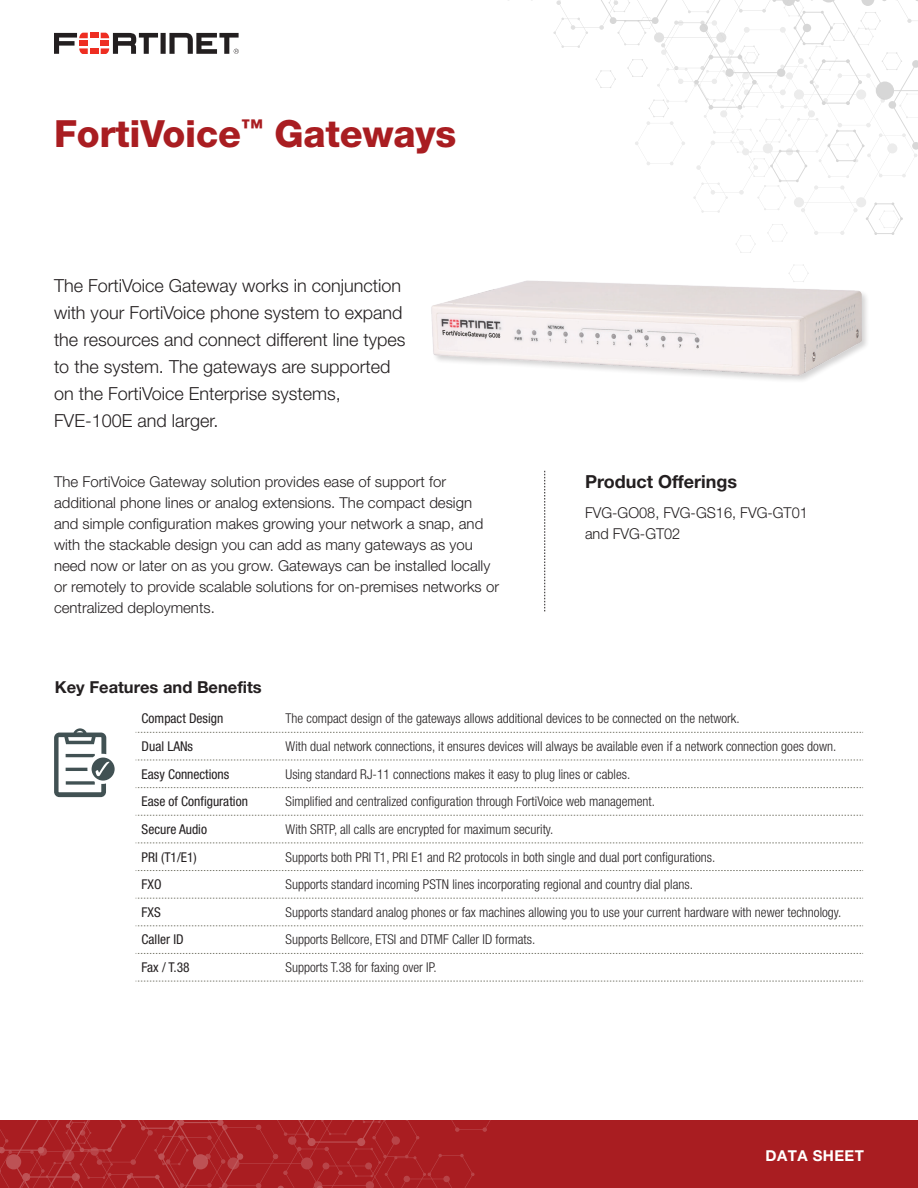
<style>
.page{position:relative;width:918px;height:1188px;background:#fff}
.page>*{position:absolute;margin:0;border:0;box-sizing:border-box;transform-origin:0 0}
.t1{font:800 37.5px "Helvetica Neue LT Std";letter-spacing:-.005em;color:#a91d21}
.t2{font:300 18px/27px "Helvetica Neue LT Pro";color:#231f20}
.t3{font:700 18px "Helvetica Neue LT Std";color:#231f20}
.t4{font:700 16.5px "Helvetica Neue LT Pro";color:#231f20}
.t5{font:300 15px/21px "Helvetica Neue LT Std";color:#231f20}
.t6{font:300 15px/21px "Helvetica Neue LT Pro";color:#231f20}
.t7{font:700 15px "Helvetica Neue LT Pro";letter-spacing:.03em;color:#fff}
.t8{font:300 condensed 13.5px "Helvetica Neue LT Pro";color:#231f20}
.t9{font:condensed 13.5px "Helvetica Neue LT Pro";color:#231f20}
</style>
<div class="page">
<svg style="left:553px;top:0;width:365px;height:253px"></svg>
<div style="left:90px;top:33px;width:8px;height:5px;background:#ee2e22"></div>
<div style="left:90px;top:48px;width:8px;height:6px;background:#ee2e22"></div>
<svg style="left:54px;top:33px;width:34px;height:21px"></svg>
<svg style="left:101px;top:33px;width:138px;height:21px"></svg>
<div style="left:0;top:1120px;width:918px;height:68px;background:#a91d21"></div>
<svg style="left:0;top:1120px;width:491px;height:68px"></svg>
<svg style="left:54px;top:728px;width:61px;height:69px"></svg>
<img style="left:431px;top:264px;width:436px;height:117px">
<svg style="left:136px;top:732px;width:727px;height:1px"></svg>
<svg style="left:136px;top:760px;width:727px;height:1px"></svg>
<svg style="left:136px;top:787px;width:727px;height:1px"></svg>
<svg style="left:136px;top:815px;width:727px;height:1px"></svg>
<svg style="left:136px;top:843px;width:727px;height:1px"></svg>
<svg style="left:136px;top:870px;width:727px;height:1px"></svg>
<svg style="left:136px;top:898px;width:727px;height:1px"></svg>
<svg style="left:136px;top:926px;width:727px;height:1px"></svg>
<svg style="left:136px;top:953px;width:727px;height:1px"></svg>
<svg style="left:136px;top:981px;width:727px;height:1px"></svg>
<svg style="left:544px;top:471px;width:1px;height:140px"></svg>
<h1 class="t1" style="left:54px;top:111px;width:404px">FortiVoice<sup>™</sup> Gateways</h1>
<p class="t2" style="left:54px;top:272px;width:353px">The FortiVoice Gateway works in conjunction with your FortiVoice phone system to expand the resources and connect different line types to the system. The gateways are supported on the FortiVoice Enterprise systems, FVE-100E and larger.</p>
<p class="t5" style="left:54px;top:471px;width:447px">The FortiVoice Gateway solution provides ease of support for additional phone lines or analog extensions. The compact design and simple configuration makes growing your network a snap, and with the stackable design you can add as many gateways as you need now or later on as you grow. Gateways can be installed locally or remotely to provide scalable solutions for on-premises networks or centralized deployments.</p>
<h2 class="t3" style="left:585px;top:471px;width:154px">Product Offerings</h2>
<p class="t6" style="left:585px;top:502px;width:224px">FVG-GO08, FVG-GS16, FVG-GT01 and FVG-GT02</p>
<p class="t4" style="left:55px;top:677px;width:208px">Key Features and Benefits</p>
<p class="t9" style="left:142px;top:711px;width:83px">Compact Design</p>
<p class="t8" style="left:286px;top:711px;width:455px">The compact design of the gateways allows additional devices to be connected on the network.</p>
<p class="t9" style="left:142px;top:738px;width:53px">Dual LANs</p>
<p class="t8" style="left:286px;top:738px;width:552px">With dual network connections, it ensures devices will always be available even if a network connection goes down.</p>
<p class="t9" style="left:142px;top:766px;width:89px">Easy Connections</p>
<p class="t8" style="left:286px;top:766px;width:346px">Using standard RJ-11 connections makes it easy to plug lines or cables.</p>
<p class="t9" style="left:142px;top:794px;width:108px">Ease of Configuration</p>
<p class="t8" style="left:286px;top:794px;width:371px">Simplified and centralized configuration through FortiVoice web management.</p>
<p class="t9" style="left:142px;top:821px;width:67px">Secure Audio</p>
<p class="t8" style="left:286px;top:821px;width:269px">With SRTP, all calls are encrypted for maximum security.</p>
<p class="t9" style="left:142px;top:849px;width:57px">PRI (T1/E1)</p>
<p class="t8" style="left:286px;top:849px;width:431px">Supports both PRI T1, PRI E1 and R2 protocols in both single and dual port configurations.</p>
<p class="t9" style="left:142px;top:877px;width:21px">FXO</p>
<p class="t8" style="left:286px;top:877px;width:409px">Supports standard incoming PSTN lines incorporating regional and country dial plans.</p>
<p class="t9" style="left:142px;top:904px;width:21px">FXS</p>
<p class="t8" style="left:286px;top:904px;width:557px">Supports standard analog phones or fax machines allowing you to use your current hardware with newer technology.</p>
<p class="t9" style="left:142px;top:932px;width:43px">Caller ID</p>
<p class="t8" style="left:286px;top:932px;width:251px">Supports Bellcore, ETSI and DTMF Caller ID formats.</p>
<p class="t9" style="left:142px;top:959px;width:50px">Fax / T.38</p>
<p class="t8" style="left:286px;top:960px;width:153px">Supports T.38 for faxing over IP.</p>
<p class="t7" style="left:765px;top:1146px;width:100px">DATA SHEET</p>
</div>
